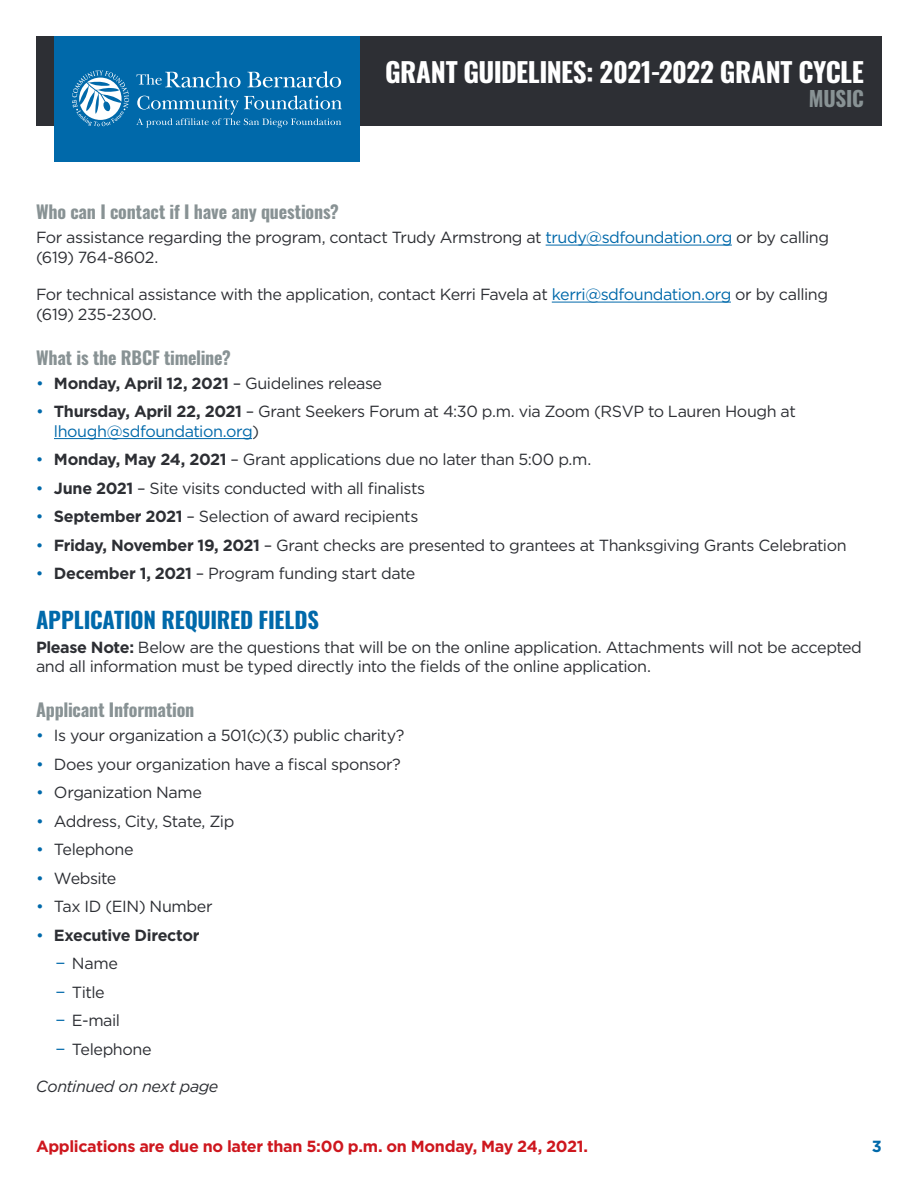
<style>
.page{position:relative;width:918px;height:1188px;background:#fff}
.page>*{position:absolute;margin:0;border:0;box-sizing:border-box;transform-origin:0 0}
.t1{font:700 27px "Oswald";letter-spacing:-.015em;color:#fff}
.t2{font:700 22.5px "Oswald";letter-spacing:-.005em;color:#0069aa}
.t3{font:700 21px "Oswald";letter-spacing:-.01em;color:#889294}
.t4{font:700 18px "Oswald";letter-spacing:-.01em;color:#889294}
.t5{font:16.2px/19.5px "Gotham";letter-spacing:-.025em;color:#2d2f34}
.t6{font:700 16.2px "Gotham";letter-spacing:-.02em;color:#ce171e}
.t7{font:700 16.2px "Gotham";letter-spacing:-.025em;color:#2d2f34}
.t8{font:italic 16.2px "Gotham";letter-spacing:-.03em;color:#2d2f34}
.t9{font:700 16.2px "Gotham";color:#0069aa}
.s1{color:#0069aa}
.s2{font-weight:400;color:#0069aa}
.s3{font-weight:400}
.s4{font-weight:700}
</style>
<div class="page">
<div style="left:36px;top:36px;width:846px;height:89px;background:#2d2f34"></div>
<div style="left:54px;top:36px;width:306px;height:126px;background:#0069aa"></div>
<svg style="left:137px;top:71px;width:104px;height:17px"></svg>
<svg style="left:247px;top:71px;width:94px;height:17px"></svg>
<svg style="left:136px;top:95px;width:206px;height:33px"></svg>
<svg style="left:72px;top:70px;width:57px;height:56px"></svg>
<hr style="left:546px;top:245px;width:186px;height:1px;background:#0069aa">
<hr style="left:552px;top:302px;width:179px;height:1px;background:#0069aa">
<hr style="left:54px;top:438px;width:198px;height:1px;background:#0069aa">
<h1 class="t1" style="left:385px;top:58px;width:480px">GRANT GUIDELINES: 2021-2022 GRANT CYCLE</h1>
<p class="t3" style="left:809px;top:88px;width:57px">MUSIC</p>
<p class="t4" style="left:36px;top:203px;width:305px">Who can I contact if I have any questions?</p>
<p class="t5" style="left:36px;top:228px;width:795px">For assistance regarding the program, contact Trudy Armstrong at <span class="s1">trudy@sdfoundation.org</span> or by calling (619) 764-8602.</p>
<p class="t5" style="left:36px;top:285px;width:794px">For technical assistance with the application, contact Kerri Favela at <span class="s1">kerri@sdfoundation.org</span> or by calling (619) 235-2300.</p>
<p class="t4" style="left:36px;top:348px;width:196px">What is the RBCF timeline?</p>
<p class="t7" style="left:36px;top:372px;width:348px"><span class="s2">•</span> Monday, April 12, 2021 <span class="s3">– Guidelines release</span></p>
<p class="t5" style="left:54px;top:402px;width:743px;text-indent:-18px"><span class="s1">•</span> <span class="s4">Thursday, April 22, 2021</span> – Grant Seekers Forum at 4:30 p.m. via Zoom (RSVP to Lauren Hough at <span class="s1">lhough@sdfoundation.org</span>)</p>
<p class="t5" style="left:36px;top:450px;width:557px"><span class="s1">•</span> <span class="s4">Monday, May 24, 2021</span> – Grant applications due no later than 5:00 p.m.</p>
<p class="t5" style="left:36px;top:478px;width:391px"><span class="s1">•</span> <span class="s4">June 2021</span> – Site visits conducted with all finalists</p>
<p class="t5" style="left:36px;top:507px;width:384px"><span class="s1">•</span> <span class="s4">September 2021</span> – Selection of award recipients</p>
<p class="t5" style="left:36px;top:535px;width:812px"><span class="s1">•</span> <span class="s4">Friday, November 19, 2021</span> – Grant checks are presented to grantees at Thanksgiving Grants Celebration</p>
<p class="t5" style="left:36px;top:564px;width:381px"><span class="s1">•</span> <span class="s4">December 1, 2021</span> – Program funding start date</p>
<h2 class="t2" style="left:36px;top:608px;width:285px">APPLICATION REQUIRED FIELDS</h2>
<p class="t5" style="left:36px;top:637px;width:828px"><span class="s4">Please Note:</span> Below are the questions that will be on the online application. Attachments will not be accepted and all information must be typed directly into the fields of the online application.</p>
<p class="t4" style="left:36px;top:701px;width:160px">Applicant Information</p>
<p class="t5" style="left:36px;top:726px;width:370px"><span class="s1">•</span> Is your organization a 501(c)(3) public charity?</p>
<p class="t5" style="left:36px;top:754px;width:366px"><span class="s1">•</span> Does your organization have a fiscal sponsor?</p>
<p class="t5" style="left:36px;top:783px;width:168px"><span class="s1">•</span> Organization Name</p>
<p class="t5" style="left:36px;top:811px;width:200px"><span class="s1">•</span> Address, City, State, Zip</p>
<p class="t5" style="left:36px;top:840px;width:99px"><span class="s1">•</span> Telephone</p>
<p class="t5" style="left:36px;top:868px;width:82px"><span class="s1">•</span> Website</p>
<p class="t5" style="left:36px;top:897px;width:178px"><span class="s1">•</span> Tax ID (EIN) Number</p>
<p class="t5" style="left:55px;top:921px;width:146px;line-height:28.5px;text-indent:-19px"><span class="s1">•</span> <span class="s4">Executive Director </span><span class="s1">−</span> Name<br><span class="s1">−</span> Title<br><span class="s1">−</span> E-mail<br><span class="s1">−</span> Telephone</p>
<p class="t8" style="left:36px;top:1076px;width:184px">Continued on next page</p>
<p class="t6" style="left:36px;top:1136px;width:553px">Applications are due no later than 5:00 p.m. on Monday, May 24, 2021.</p>
<p class="t9" style="left:872px;top:1136px;width:12px">3</p>
</div>
